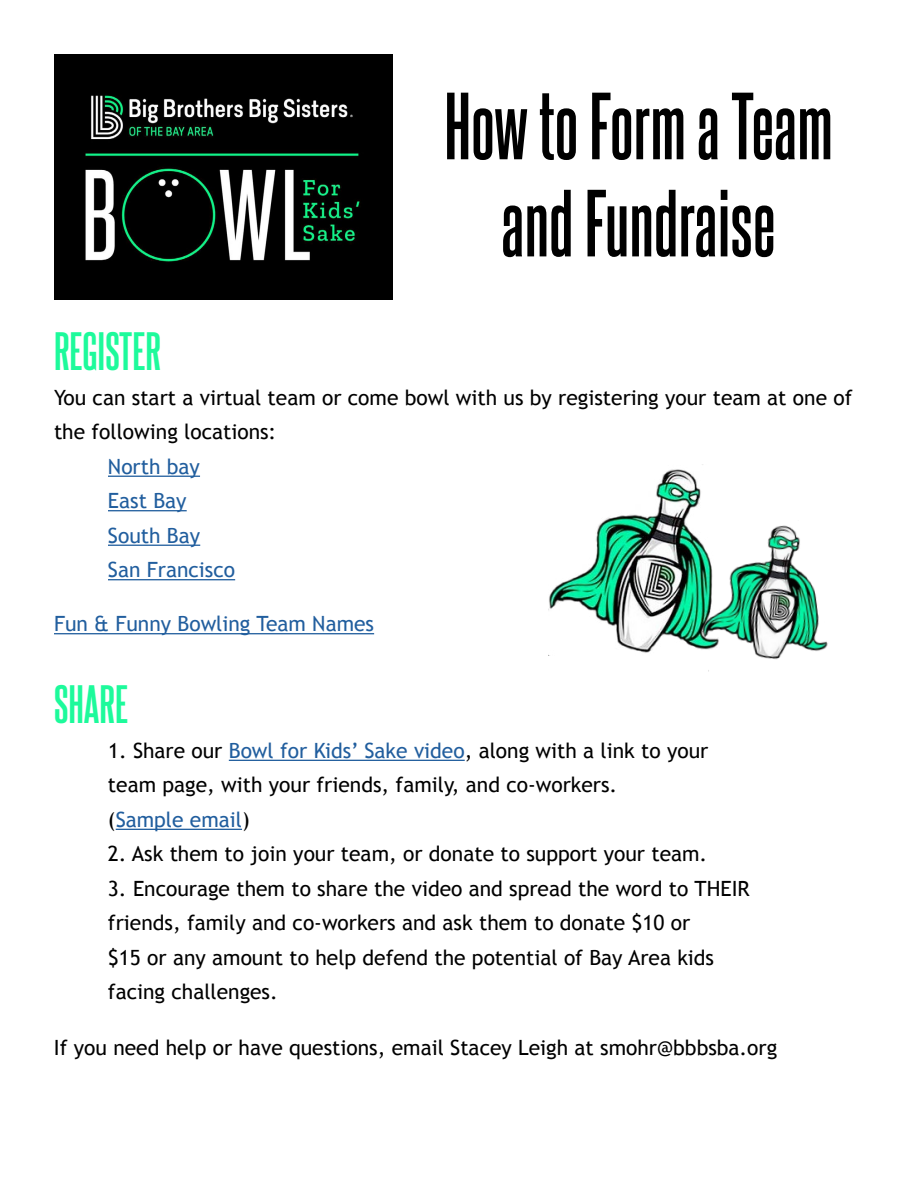
<style>
.page{position:relative;width:918px;height:1188px;background:#fff}
.page>*{position:absolute;margin:0;border:0;box-sizing:border-box;transform-origin:0 0}
.t1{font:700 81px/97.2px "Steelfish Rg";color:#000;text-align:center}
.t2{font:700 46.5px "Steelfish Rg";color:#1dfa9b}
.t3{font:21px/34.5px "Trebuchet MS";color:#000}
.t4{font:21px/34.5px "Trebuchet MS";color:#215e9e}
.s1{color:#215e9e}
</style>
<div class="page">
<hr style="left:108px;top:476px;width:92px;height:1px;background:#215e9e">
<hr style="left:108px;top:510px;width:79px;height:1px;background:#215e9e">
<hr style="left:108px;top:545px;width:92px;height:1px;background:#215e9e">
<hr style="left:108px;top:579px;width:127px;height:1px;background:#215e9e">
<hr style="left:54px;top:633px;width:320px;height:1px;background:#215e9e">
<hr style="left:229px;top:760px;width:236px;height:1px;background:#215e9e">
<hr style="left:116px;top:829px;width:126px;height:1px;background:#215e9e">
<img style="left:54px;top:54px;width:339px;height:246px">
<img style="left:549px;top:464px;width:154px;height:189px">
<img style="left:689px;top:518px;width:139px;height:154px">
<h1 class="t1" style="left:444px;top:71px;width:390px">How to Form a Team and Fundraise</h1>
<h2 class="t2" style="left:54px;top:318px;width:108px">REGISTER</h2>
<p class="t3" style="left:54px;top:380px;width:800px">You can start a virtual team or come bowl with us by registering your team at one of the following locations:</p>
<p class="t4" style="left:108px;top:449px;width:129px">North bay<br>East Bay<br>South Bay<br>San Francisco</p>
<p class="t4" style="left:54px;top:607px;width:322px">Fun &amp; Funny Bowling Team Names</p>
<h2 class="t2" style="left:54px;top:671px;width:76px">SHARE</h2>
<p class="t3" style="left:108px;top:733px;width:602px">1. Share our <span class="s1">Bowl for Kids’ Sake video</span>, along with a link to your team page, with your friends, family, and co-workers.<br>(<span class="s1">Sample email</span>)</p>
<p class="t3" style="left:108px;top:837px;width:601px">2. Ask them to join your team, or donate to support your team.</p>
<p class="t3" style="left:108px;top:871px;width:643px">3. Encourage them to share the video and spread the word to THEIR friends, family and co-workers and ask them to donate $10 or<br>$15 or any amount to help defend the potential of Bay Area kids facing challenges.</p>
<p class="t3" style="left:54px;top:1030px;width:725px">If you need help or have questions, email Stacey Leigh at smohr@bbbsba.org</p>
</div>
